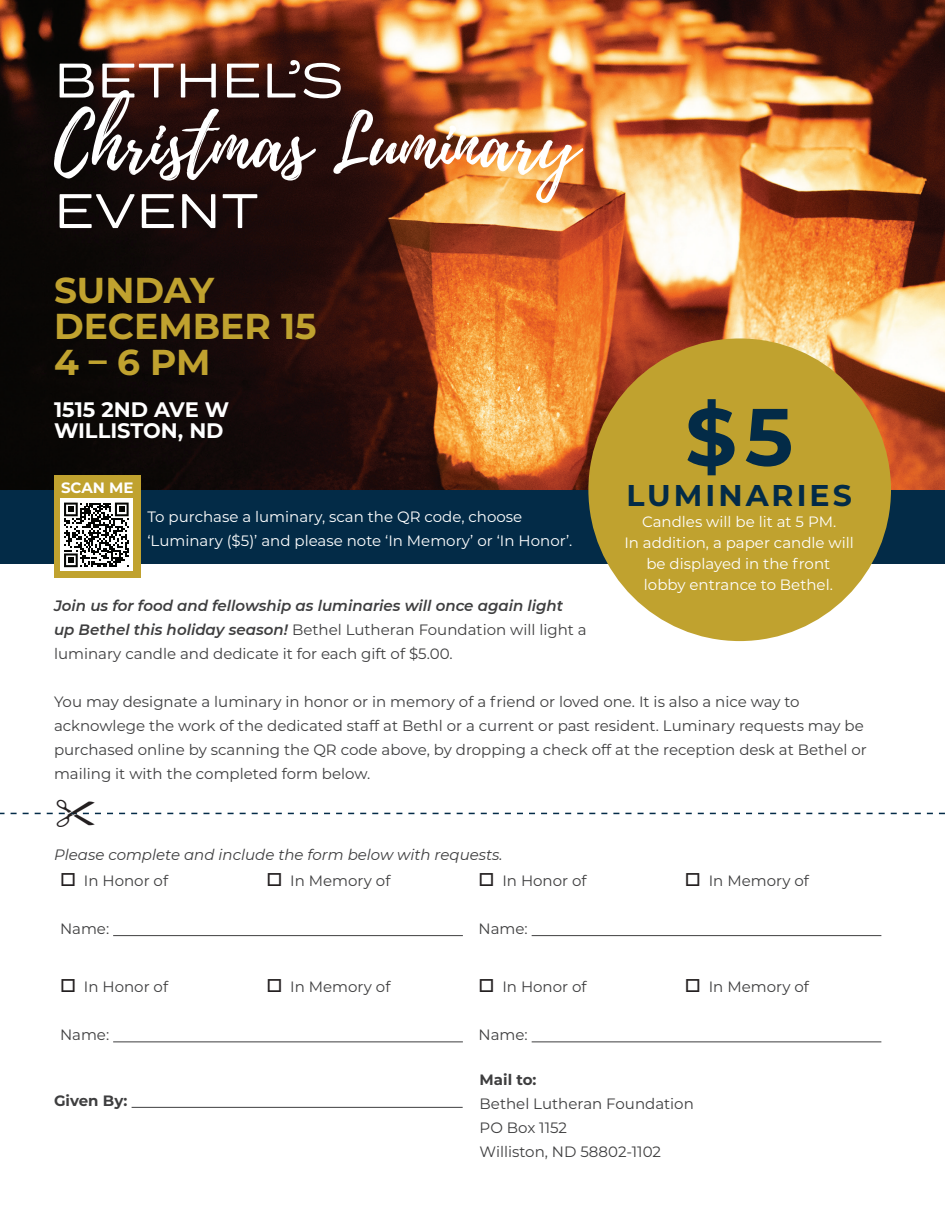
<style>
.page{position:relative;width:945px;height:1215px;background:#fff}
.page>*{position:absolute;margin:0;border:0;box-sizing:border-box;transform-origin:0 0}
.t1{font:700 81px "Montserrat";color:#032b47}
.t2{font:75.75px "Playlist Script";color:#fff}
.t3{font:500 expanded 50.55px "Praktika Rounded";color:#fff}
.t4{font:700 36px/36px "Montserrat";color:#c0a22f}
.t5{font:700 30px "Montserrat";letter-spacing:.1em;color:#032b47}
.t6{font:700 21px/21px "Montserrat";color:#fff}
.t7{font:15px/24px "Montserrat";color:#3e3e3f}
.t8{font:15px/21px "Montserrat";color:#fff;text-align:center}
.t9{font:italic 600 15px/24px "Montserrat";color:#3e3e3f}
.t10{font:italic 15px "Montserrat";color:#3e3e3f}
.t11{font:700 15px "Montserrat";color:#3e3e3f}
.t12{font:700 15px "Montserrat";color:#fff}
.s1{font-weight:400;font-style:normal}
.s2{color:#231f20}
</style>
<div class="page">
<img style="left:0;top:0;width:945px;height:490px">
<div style="left:0;top:490px;width:945px;height:73px;background:#032b47"></div>
<div style="left:588px;top:338px;width:303px;height:303px;background:#c0a22f;border-radius:50%"></div>
<hr style="left:132px;top:1107px;width:331px;height:1px;background:#3e3e3f">
<hr style="left:113px;top:935px;width:350px;height:1px;background:#3e3e3f">
<hr style="left:532px;top:935px;width:349px;height:1px;background:#3e3e3f">
<hr style="left:113px;top:1042px;width:350px;height:1px;background:#3e3e3f">
<hr style="left:532px;top:1042px;width:349px;height:1px;background:#3e3e3f">
<div style="left:54px;top:475px;width:87px;height:103px;background:#c0a22f"></div>
<div style="left:60px;top:499px;width:73px;height:72px;background:#fff"></div>
<svg style="left:64px;top:503px;width:65px;height:64px"></svg>
<svg style="left:0;top:812px;width:945px;height:3px"></svg>
<h3 class="t3" style="left:54px;top:42px;width:291px">BETHEL’S</h3>
<h2 class="t2" style="left:54px;top:90px;width:525px">Christmas Luminary</h2>
<h3 class="t3" style="left:54px;top:173px;width:207px">EVENT</h3>
<h3 class="t4" style="left:54px;top:270px;width:264px">SUNDAY<br>DECEMBER 15<br>4 – 6 PM</h3>
<h3 class="t6" style="left:54px;top:398px;width:177px">1515 2ND AVE W<br>WILLISTON, ND</h3>
<h1 class="t1" style="left:685px;top:378px;width:109px">$5</h1>
<h3 class="t5" style="left:626px;top:474px;width:227px">LUMINARIES</h3>
<p class="t8" style="left:624px;top:511px;width:231px">Candles will be lit at 5 PM.<br>In addition, a paper candle will be displayed in the front<br>lobby entrance to Bethel.</p>
<p class="t9" style="left:54px;top:593px;width:534px">Join us for food and fellowship as luminaries will once again light up Bethel this holiday season! <span class="s1">Bethel Lutheran Foundation will light a luminary candle and dedicate it for each gift of $5.00.</span></p>
<p class="t7" style="left:54px;top:689px;width:814px">You may designate a luminary in honor or in memory of a friend or loved one. It is also a nice way to acknowlege the work of the dedicated staff at Bethl or a current or past resident. Luminary requests may be purchased online by scanning the QR code above, by dropping a check off at the reception desk at Bethel or mailing it with the completed form below.</p>
<p class="t12" style="left:61px;top:477px;width:74px">SCAN ME</p>
<p class="t8" style="left:147px;top:504px;width:426px;line-height:24px;text-align:left">To purchase a luminary, scan the QR code, choose ‘Luminary ($5)’ and please note ‘In Memory’ or ‘In Honor’.</p>
<p class="t10" style="left:54px;top:844px;width:450px">Please complete and include the form below with requests.</p>
<p class="t7" style="left:60px;top:868px;width:110px"><span class="s2">□</span> In Honor of</p>
<p class="t7" style="left:266px;top:868px;width:126px"><span class="s2">□</span> In Memory of</p>
<p class="t7" style="left:60px;top:916px;width:51px">Name:</p>
<p class="t7" style="left:478px;top:868px;width:110px"><span class="s2">□</span> In Honor of</p>
<p class="t7" style="left:685px;top:868px;width:126px"><span class="s2">□</span> In Memory of</p>
<p class="t7" style="left:479px;top:916px;width:51px">Name:</p>
<p class="t7" style="left:60px;top:975px;width:110px"><span class="s2">□</span> In Honor of</p>
<p class="t7" style="left:266px;top:975px;width:126px"><span class="s2">□</span> In Memory of</p>
<p class="t7" style="left:60px;top:1023px;width:51px">Name:</p>
<p class="t11" style="left:54px;top:1090px;width:75px">Given By:</p>
<p class="t7" style="left:478px;top:975px;width:110px"><span class="s2">□</span> In Honor of</p>
<p class="t7" style="left:685px;top:975px;width:126px"><span class="s2">□</span> In Memory of</p>
<p class="t7" style="left:479px;top:1023px;width:51px">Name:</p>
<p class="t11" style="left:480px;top:1069px;width:58px">Mail to:</p>
<p class="t7" style="left:480px;top:1091px;width:216px">Bethel Lutheran Foundation<br>PO Box 1152<br>Williston, ND 58802-1102</p>
</div>
